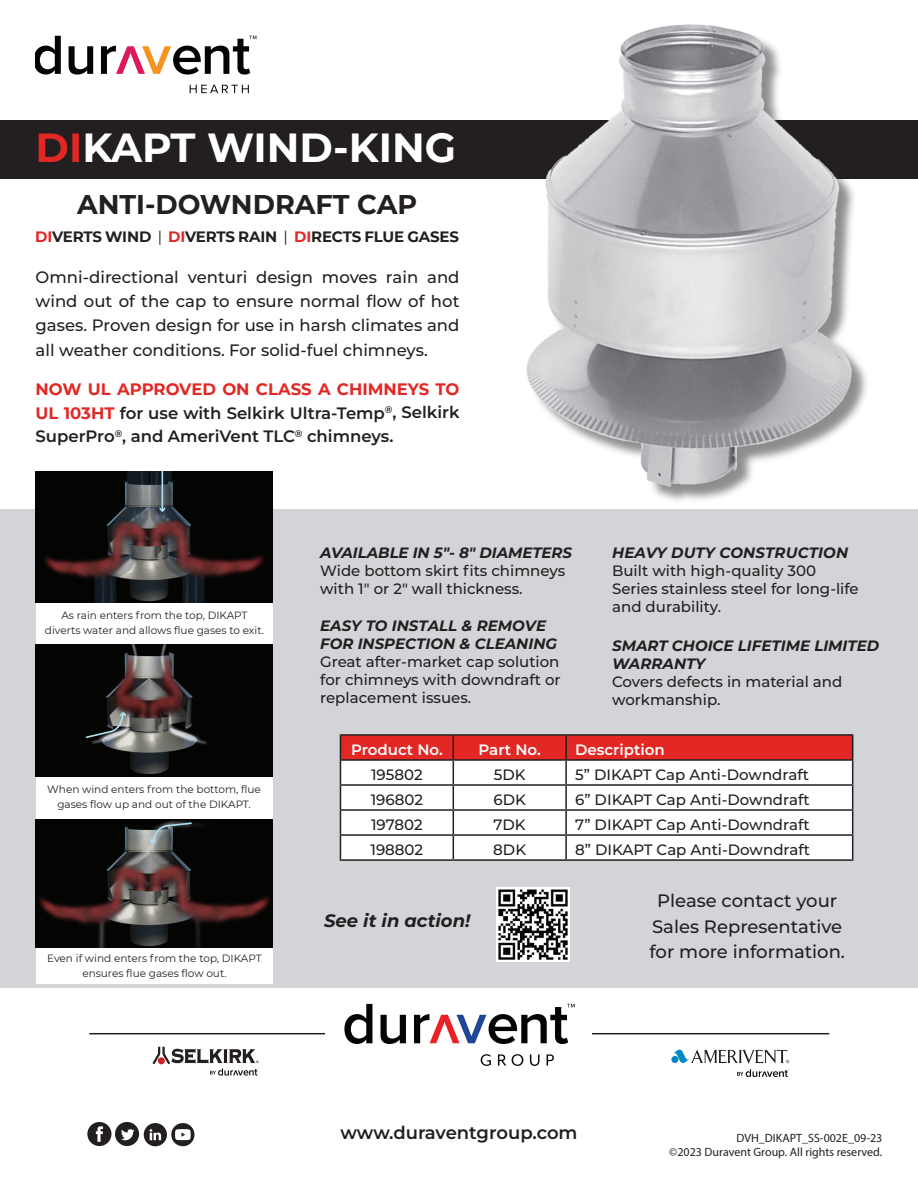
<style>
.page{position:relative;width:918px;height:1188px;background:#fff}
.page>*{position:absolute;margin:0;border:0;box-sizing:border-box;transform-origin:0 0}
.t1{font:700 40.5px "Montserrat";color:#fff}
.t2{font:700 27px "Montserrat";color:#231f20}
.t3{font:500 18px/25.5px "Montserrat";color:#231f20;text-align:center}
.t4{font:100 18px "Montserrat";letter-spacing:-.005em;color:#231f20}
.t5{font:italic 100 18px "Montserrat";color:#231f20}
.t6{font:500 16.5px/24px "Montserrat";color:#231f20;text-align:justify}
.t7{font:100 16.5px/24px "Montserrat";color:#231f20;text-align:justify}
.t8{font:500 15px/18px "Montserrat";color:#231f20}
.t9{font:italic 100 15px/18px "Montserrat";color:#231f20}
.t10{font:700 15px "Montserrat";letter-spacing:-.01em;color:#231f20}
.t11{font:100 15px "Montserrat";color:#fff}
.t12{font:12px "Myriad Pro";color:#231f20}
.t13{font:10.5px/15px "Montserrat";color:#231f20;text-align:center}
.s1{color:#e22725}
.s2{font-weight:400}
.s3{font-weight:700;color:#e22725}
</style>
<div class="page">
<div style="left:0;top:510px;width:918px;height:478px;background:#d3d4d8"></div>
<svg style="left:87px;top:1122px;width:108px;height:24px"></svg>
<hr style="left:89px;top:1033px;width:740px;height:1px;background:#231f20">
<div style="left:326px;top:1018px;width:266px;height:35px;background:#fff"></div>
<svg style="left:481px;top:1054px;width:10px;height:12px"></svg>
<svg style="left:498px;top:1054px;width:8px;height:12px"></svg>
<svg style="left:512px;top:1054px;width:11px;height:12px"></svg>
<svg style="left:530px;top:1054px;width:10px;height:12px"></svg>
<svg style="left:547px;top:1054px;width:7px;height:12px"></svg>
<svg style="left:414px;top:1004px;width:161px;height:40px"></svg>
<svg style="left:381px;top:1015px;width:25px;height:29px"></svg>
<svg style="left:344px;top:1004px;width:28px;height:40px"></svg>
<svg style="left:673px;top:1049px;width:116px;height:28px"></svg>
<svg style="left:152px;top:1047px;width:107px;height:29px"></svg>
<div style="left:0;top:120px;width:918px;height:59px;background:#231f20"></div>
<div style="left:529px;top:27px;width:340px;height:477px;background:#231f20;opacity:.51"></div>
<img style="left:526px;top:24px;width:343px;height:468px">
<hr style="left:340px;top:734px;width:113px;height:2px;background:#231f20">
<hr style="left:453px;top:734px;width:113px;height:2px;background:#231f20">
<hr style="left:566px;top:734px;width:287px;height:2px;background:#231f20">
<svg style="left:340px;top:735px;width:513px;height:124px;background:#ebc8c7"></svg>
<hr style="left:340px;top:859px;width:113px;height:2px;background:#231f20">
<hr style="left:453px;top:859px;width:113px;height:2px;background:#231f20">
<hr style="left:566px;top:859px;width:287px;height:2px;background:#231f20">
<svg style="left:190px;top:85px;width:59px;height:8px"></svg>
<svg style="left:101px;top:36px;width:155px;height:39px"></svg>
<svg style="left:69px;top:46px;width:24px;height:29px"></svg>
<svg style="left:35px;top:36px;width:26px;height:39px"></svg>
<img style="left:497px;top:888px;width:73px;height:73px">
<div style="left:36px;top:472px;width:237px;height:512px;background:#fff"></div>
<img style="left:36px;top:820px;width:237px;height:128px">
<svg style="left:150px;top:821px;width:43px;height:23px"></svg>
<img style="left:36px;top:644px;width:237px;height:132px">
<svg style="left:85px;top:712px;width:41px;height:27px"></svg>
<img style="left:36px;top:472px;width:237px;height:131px">
<hr style="left:162px;top:472px;width:1px;height:38px;background:#afe1f4">
<svg style="left:160px;top:507px;width:5px;height:5px"></svg>
<h1 class="t1" style="left:36px;top:118px;width:422px"><span class="s1">DI</span>KAPT WIND-KING</h1>
<h2 class="t2" style="left:77px;top:185px;width:342px">ANTI-DOWNDRAFT CAP</h2>
<p class="t10" style="left:35px;top:226px;width:425px"><span class="s1">DI</span>VERTS WIND <span class="s2">|</span> <span class="s1">DI</span>VERTS RAIN <span class="s2">|</span> <span class="s1">DI</span>RECTS FLUE GASES</p>
<p class="t6" style="left:36px;top:265px;width:425px">Omni-directional venturi design moves rain and wind out of the cap to ensure normal flow of hot gases. Proven design for use in harsh climates and all weather conditions. For solid-fuel chimneys.</p>
<p class="t7" style="left:36px;top:376px;width:425px"><span class="s3">NOW UL APPROVED ON CLASS A CHIMNEYS TO UL 103HT</span> for use with Selkirk Ultra-Temp<sup>®</sup>, Selkirk SuperPro<sup>®</sup>, and AmeriVent TLC<sup>®</sup> chimneys.</p>
<p class="t13" style="left:45px;top:607px;width:221px">As rain enters from the top, DIKAPT diverts water and allows flue gases to exit.</p>
<p class="t9" style="left:320px;top:543px;width:253px">AVAILABLE IN 5"- 8" DIAMETERS</p>
<p class="t8" style="left:320px;top:561px;width:247px">Wide bottom skirt fits chimneys with 1" or 2" wall thickness.</p>
<p class="t9" style="left:320px;top:616px;width:238px">EASY TO INSTALL &amp; REMOVE<br>FOR INSPECTION &amp; CLEANING</p>
<p class="t8" style="left:320px;top:652px;width:242px;text-align:justify">Great after-market cap solution for chimneys with downdraft or replacement issues.</p>
<p class="t9" style="left:612px;top:543px;width:238px">HEAVY DUTY CONSTRUCTION</p>
<p class="t8" style="left:612px;top:561px;width:248px">Built with high-quality 300<br>Series stainless steel for long-life and durability.</p>
<p class="t9" style="left:612px;top:637px;width:269px">SMART CHOICE LIFETIME LIMITED<br>WARRANTY</p>
<p class="t8" style="left:612px;top:672px;width:232px">Covers defects in material and workmanship.</p>
<p class="t13" style="left:47px;top:781px;width:215px">When wind enters from the bottom, flue gases flow up and out of the DIKAPT.</p>
<p class="t13" style="left:47px;top:951px;width:216px">Even if wind enters from the top, DIKAPT ensures flue gases flow out.</p>
<p class="t11" style="left:351px;top:739px;width:93px">Product No.</p>
<p class="t11" style="left:479px;top:739px;width:64px">Part No.</p>
<p class="t11" style="left:575px;top:739px;width:91px">Description</p>
<p class="t8" style="left:371px;top:765px;width:53px">195802</p>
<p class="t8" style="left:494px;top:765px;width:33px">5DK</p>
<p class="t8" style="left:575px;top:765px;width:235px">5” DIKAPT Cap Anti-Downdraft</p>
<p class="t8" style="left:371px;top:790px;width:54px">196802</p>
<p class="t8" style="left:493px;top:790px;width:34px">6DK</p>
<p class="t8" style="left:575px;top:790px;width:236px">6” DIKAPT Cap Anti-Downdraft</p>
<p class="t8" style="left:371px;top:815px;width:53px">197802</p>
<p class="t8" style="left:494px;top:815px;width:34px">7DK</p>
<p class="t8" style="left:575px;top:815px;width:236px">7” DIKAPT Cap Anti-Downdraft</p>
<p class="t8" style="left:371px;top:840px;width:54px">198802</p>
<p class="t8" style="left:493px;top:840px;width:34px">8DK</p>
<p class="t8" style="left:575px;top:840px;width:236px">8” DIKAPT Cap Anti-Downdraft</p>
<p class="t5" style="left:324px;top:909px;width:148px">See it in action!</p>
<p class="t4" style="left:341px;top:1121px;width:239px">www.duraventgroup.com</p>
<p class="t3" style="left:649px;top:887px;width:197px">Please contact your<br>Sales Representative for more information.</p>
<p class="t12" style="left:736px;top:1131px;width:147px">DVH_DIKAPT_SS-002E_09-23</p>
<p class="t12" style="left:669px;top:1145px;width:215px">©2023 Duravent Group. All rights reserved.</p>
</div>
